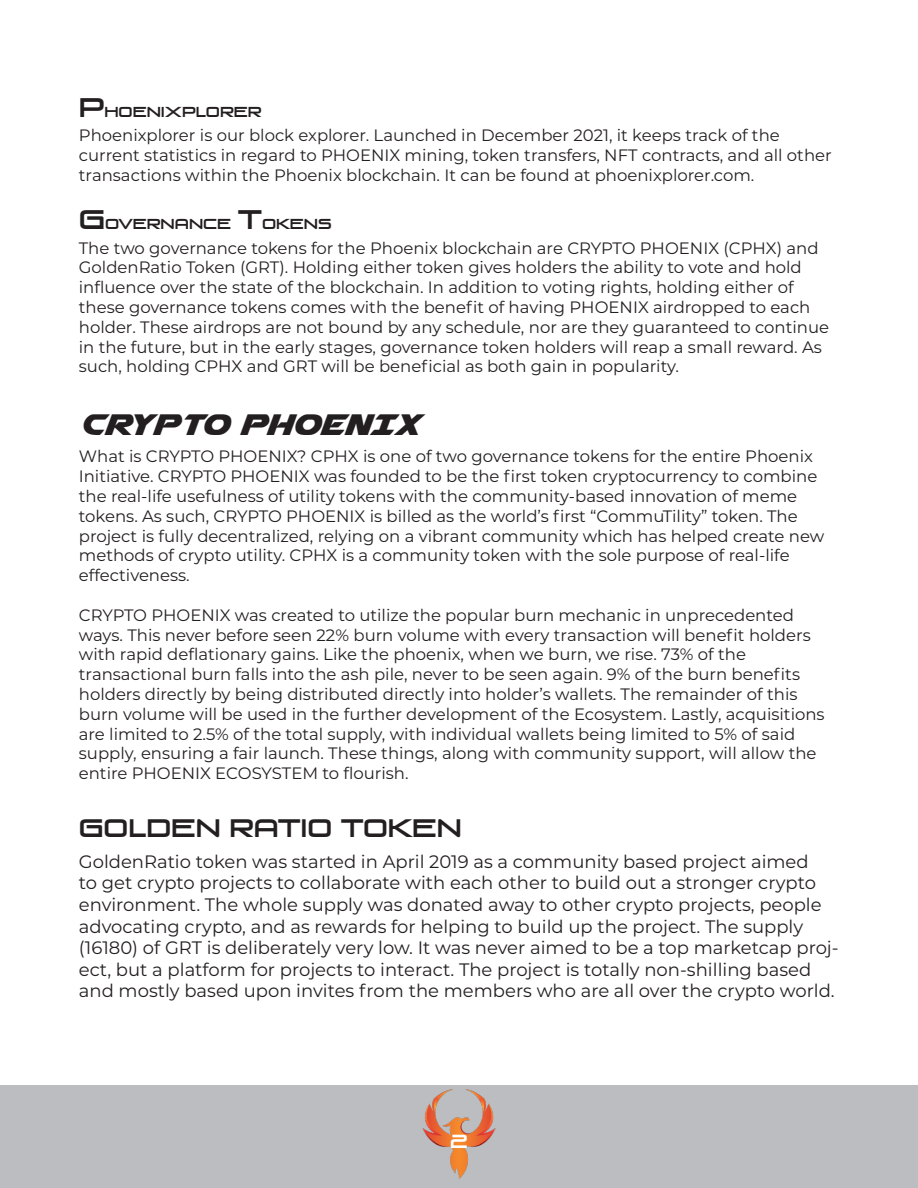
<style>
.page{position:relative;width:918px;height:1188px;background:#fff}
.page>*{position:absolute;margin:0;border:0;box-sizing:border-box;transform-origin:0 0}
.t1{font:39px "Airstrike";color:#231f20}
.t2{font:24px "Venus Rising";color:#231f20}
.t3{font:18px/21.6px "Montserrat";color:#231f20}
.t4{font:18px "Venus Rising";color:#fff}
.t5{font:16.5px/19.8px "Montserrat";color:#231f20}
.t6{font:13.65px "Venus Rising";color:#231f20}
.s1{font-size:25.5px}
</style>
<div class="page">
<div style="left:0;top:1085px;width:918px;height:103px;background:#bcbdc0"></div>
<img style="left:422px;top:1089px;width:74px;height:90px">
<p class="t6" style="left:79px;top:104px;width:184px"><span class="s1">P</span>HOENIXPLORER</p>
<p class="t5" style="left:79px;top:125px;width:754px">Phoenixplorer is our block explorer. Launched in December 2021, it keeps track of the current statistics in regard to PHOENIX mining, token transfers, NFT contracts, and all other transactions within the Phoenix blockchain. It can be found at phoenixplorer.com.</p>
<p class="t6" style="left:79px;top:216px;width:255px"><span class="s1">G</span>OVERNANCE <span class="s1">T</span>OKENS</p>
<p class="t5" style="left:79px;top:237px;width:752px">The two governance tokens for the Phoenix blockchain are CRYPTO PHOENIX (CPHX) and GoldenRatio Token (GRT). Holding either token gives holders the ability to vote and hold influence over the state of the blockchain. In addition to voting rights, holding either of these governance tokens comes with the benefit of having PHOENIX airdropped to each holder. These airdrops are not bound by any schedule, nor are they guaranteed to continue in the future, but in the early stages, governance token holders will reap a small reward. As such, holding CPHX and GRT will be beneficial as both gain in popularity.</p>
<p class="t1" style="left:79px;top:406px;width:342px">CRYPTO PHOENIX</p>
<p class="t5" style="left:79px;top:446px;width:747px">What is CRYPTO PHOENIX? CPHX is one of two governance tokens for the entire Phoenix Initiative. CRYPTO PHOENIX was founded to be the first token cryptocurrency to combine the real-life usefulness of utility tokens with the community-based innovation of meme tokens. As such, CRYPTO PHOENIX is billed as the world’s first “CommuTility” token. The project is fully decentralized, relying on a vibrant community which has helped create new methods of crypto utility. CPHX is a community token with the sole purpose of real-life effectiveness.</p>
<p class="t5" style="left:79px;top:604px;width:747px">CRYPTO PHOENIX was created to utilize the popular burn mechanic in unprecedented ways. This never before seen 22% burn volume with every transaction will benefit holders with rapid deflationary gains. Like the phoenix, when we burn, we rise. 73% of the transactional burn falls into the ash pile, never to be seen again. 9% of the burn benefits holders directly by being distributed directly into holder’s wallets. The remainder of this burn volume will be used in the further development of the Ecosystem. Lastly, acquisitions are limited to 2.5% of the total supply, with individual wallets being limited to 5% of said supply, ensuring a fair launch. These things, along with community support, will allow the entire PHOENIX ECOSYSTEM to flourish.</p>
<p class="t2" style="left:79px;top:814px;width:384px">GOLDEN RATIO TOKEN</p>
<p class="t3" style="left:79px;top:850px;width:761px">GoldenRatio token was started in April 2019 as a community based project aimed<br>to get crypto projects to collaborate with each other to build out a stronger crypto environment. The whole supply was donated away to other crypto projects, people advocating crypto, and as rewards for helping to build up the project. The supply (16180) of GRT is deliberately very low. It was never aimed to be a top marketcap proj&shy;ect, but a platform for projects to interact. The project is totally non-shilling based and mostly based upon invites from the members who are all over the crypto world.</p>
<p class="t4" style="left:450px;top:1131px;width:20px">2</p>
</div>
